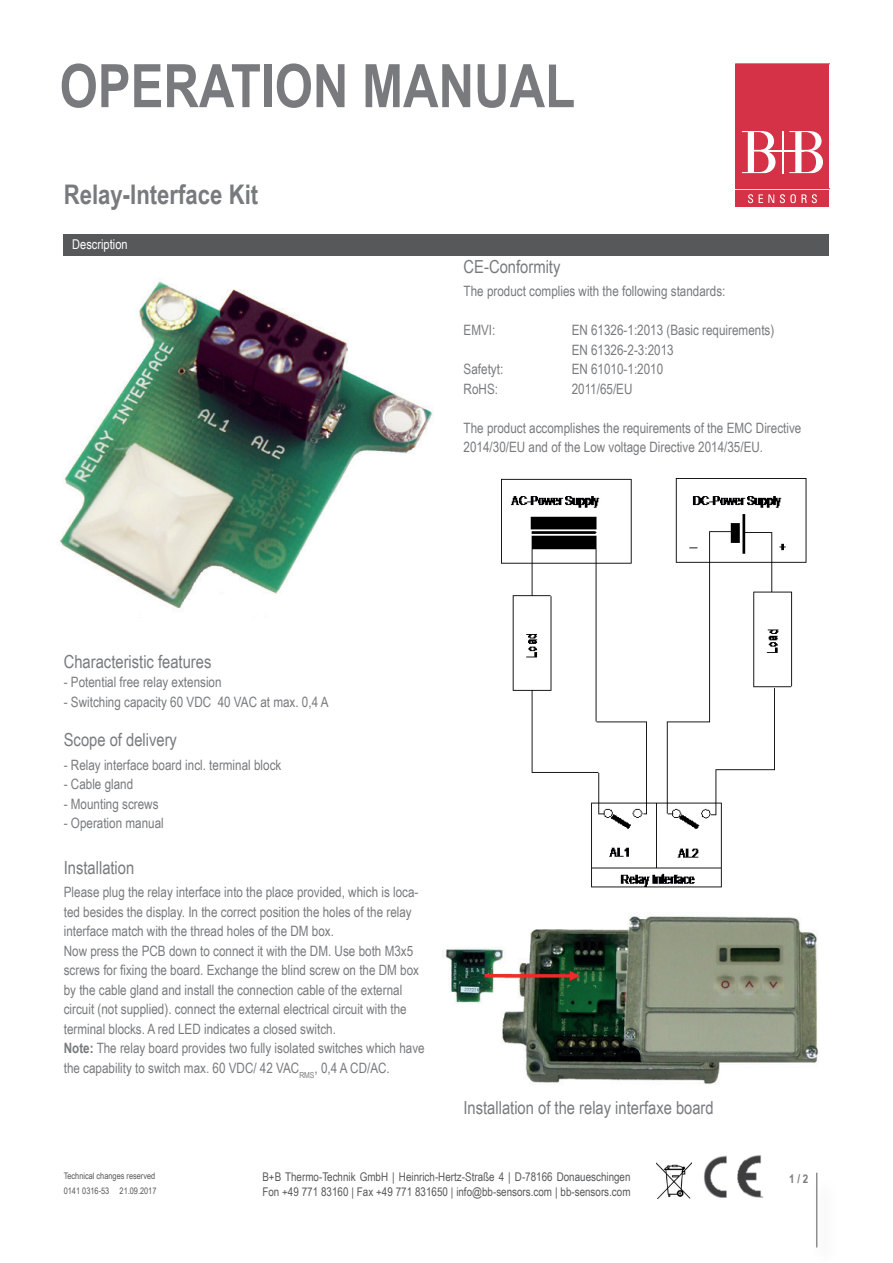
<style>
.page{position:relative;width:893px;height:1263px;background:#fff}
.page>*{position:absolute;margin:0;border:0;box-sizing:border-box;transform-origin:0 0}
.t1{font:700 60px "Arial Narrow";color:#787a7d}
.t2{font:700 27px "Arial Narrow";color:#787a7d}
.t3{font:18px "Arial Narrow";color:#787a7d}
.t4{font:14.25px/19.5px "Arial Narrow";color:#787a7d}
.t5{font:13.5px "Arial Narrow";color:#fff}
.t6{font:12px/14.4px "Arial Narrow";color:#57585a}
.t7{font:700 12px "Arial Narrow";color:#787a7d}
.t8{font:9px/15px "Arial Narrow";color:#57585a}
.s1{font-weight:700}
</style>
<div class="page">
<div style="left:64px;top:234px;width:765px;height:21px;background:#57585a"></div>
<img style="left:59px;top:281px;width:375px;height:328px">
<img style="left:442px;top:916px;width:377px;height:168px">
<img style="left:501px;top:478px;width:306px;height:410px">
<div style="left:736px;top:190px;width:93px;height:17px;background:#d63247"></div>
<svg style="left:736px;top:64px;width:93px;height:139px"></svg>
<hr style="left:816px;top:1172px;width:1px;height:75px;background:#57585a">
<img style="left:704px;top:1155px;width:59px;height:43px">
<img style="left:656px;top:1162px;width:35px;height:36px">
<h1 class="t1" style="left:60px;top:41px;width:517px">OPERATION MANUAL</h1>
<h2 class="t2" style="left:64px;top:174px;width:196px">Relay-Interface Kit</h2>
<p class="t5" style="left:72px;top:235px;width:57px">Description</p>
<p class="t3" style="left:464px;top:253px;width:98px">CE-Conformity</p>
<p class="t4" style="left:464px;top:281px;width:263px">The product complies with the following standards:</p>
<p class="t4" style="left:464px;top:320px;width:33px">EMVI:</p>
<p class="t4" style="left:572px;top:320px;width:204px">EN 61326-1:2013 (Basic requirements)<br>EN 61326-2-3:2013</p>
<p class="t4" style="left:464px;top:359px;width:41px">Safetyt:</p>
<p class="t4" style="left:572px;top:359px;width:93px">EN 61010-1:2010</p>
<p class="t4" style="left:464px;top:378px;width:36px">RoHS:</p>
<p class="t4" style="left:572px;top:378px;width:62px">2011/65/EU</p>
<p class="t4" style="left:464px;top:417px;width:339px">The product accomplishes the requirements of the EMC Directive<br>2014/30/EU and of the Low voltage Directive 2014/35/EU.</p>
<p class="t3" style="left:64px;top:648px;width:149px">Characteristic features</p>
<p class="t4" style="left:64px;top:672px;width:159px">- Potential free relay extension</p>
<p class="t4" style="left:64px;top:692px;width:266px">- Switching capacity 60 VDC 40 VAC at max. 0,4 A</p>
<p class="t3" style="left:64px;top:726px;width:115px">Scope of delivery</p>
<p class="t4" style="left:64px;top:754px;width:219px">- Relay interface board incl. terminal block</p>
<p class="t4" style="left:64px;top:774px;width:71px">- Cable gland</p>
<p class="t4" style="left:64px;top:793px;width:96px">- Mounting screws</p>
<p class="t4" style="left:64px;top:813px;width:102px">- Operation manual</p>
<p class="t3" style="left:64px;top:854px;width:72px">Installation</p>
<p class="t4" style="left:64px;top:882px;width:362px">Please plug the relay interface into the place provided, which is loca&shy;ted besides the display. In the correct position the holes of the relay interface match with the thread holes of the DM box.<br>Now press the PCB down to connect it with the DM. Use both M3x5 screws for fixing the board. Exchange the blind screw on the DM box by the cable gland and install the connection cable of the external circuit (not supplied). connect the external electrical circuit with the terminal blocks. A red LED indicates a closed switch.<br><span class="s1">Note:</span> The relay board provides two fully isolated switches which have the capability to switch max. 60 VDC/ 42 VAC<sub>RMS</sub>, 0,4 A CD/AC.</p>
<p class="t3" style="left:463px;top:1094px;width:252px">Installation of the relay interfaxe board</p>
<p class="t8" style="left:64px;top:1168px;width:94px">Technical changes reserved<br>0141 0316-53 21.09.2017</p>
<p class="t6" style="left:262px;top:1169px;width:370px">B+B Thermo-Technik GmbH | Heinrich-Hertz-Straße 4 | D-78166 Donaueschingen<br>Fon +49 771 83160 | Fax +49 771 831650 | info@bb-sensors.com | bb-sensors.com</p>
<p class="t7" style="left:789px;top:1170px;width:21px">1 / 2</p>
</div>
